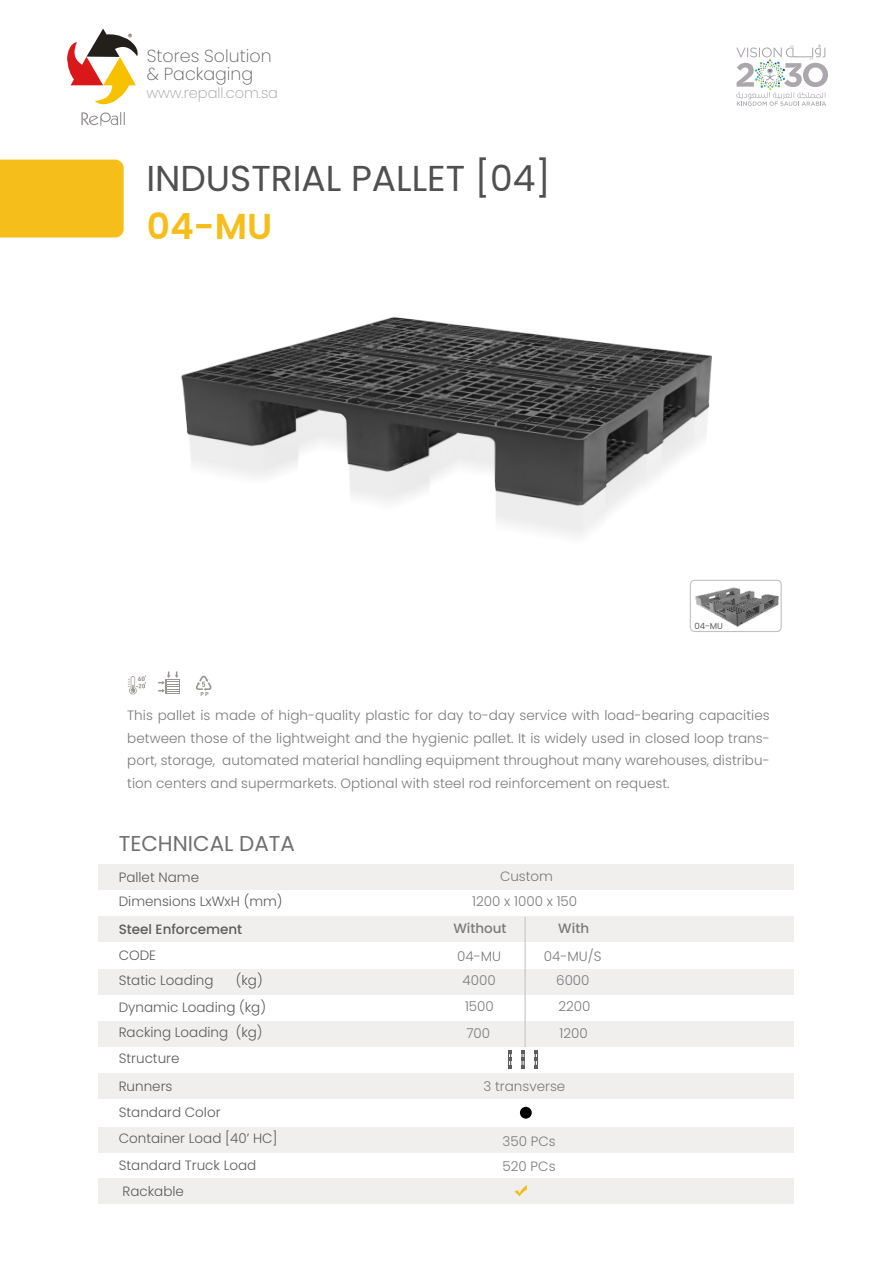
<style>
.page{position:relative;width:893px;height:1263px;background:#fff}
.page>*{position:absolute;margin:0;border:0;box-sizing:border-box;transform-origin:0 0}
.t1{font:36px "Poppins";color:#505050}
.t2{font:600 36px "Poppins";color:#f5be1b}
.t3{font:21.45px "Poppins";color:#707070}
.t4{font:200 17.4px/17.4px "Poppins";color:#5e5f5f}
.t5{font:200 14.55px "Poppins";color:#9f9f9f}
.t6{font:300 13.5px/22.5px "Poppins";color:#7c7b7c}
.t7{font:300 13.5px/24.2px "Poppins";color:#5c5c5c}
.t8{font:500 13.5px "Poppins";color:#5c5c5c}
.t9{font:500 13.5px "Poppins";color:#7c7b7c}
.t10{font:8.55px "Poppins";color:#5c5c5c}
.t11{font:700 6.6px "DIN Next LT Arabic";color:#999693}
.t12{font:700 6px "DIN Next LT Arabic";color:#999693}
</style>
<div class="page">
<div style="left:0;top:160px;width:124px;height:77px;background:#f5be1b"></div>
<div style="left:99px;top:1127px;width:695px;height:25px;background:#f0efee"></div>
<div style="left:99px;top:1178px;width:695px;height:26px;background:#f0efee"></div>
<div style="left:99px;top:864px;width:695px;height:26px;background:#f0efee"></div>
<div style="left:99px;top:916px;width:695px;height:26px;background:#f0efee"></div>
<div style="left:99px;top:969px;width:695px;height:26px;background:#f0efee"></div>
<div style="left:99px;top:1021px;width:695px;height:26px;background:#f0efee"></div>
<div style="left:99px;top:1073px;width:695px;height:26px;background:#f0efee"></div>
<svg style="left:67px;top:29px;width:71px;height:97px"></svg>
<svg style="left:736px;top:44px;width:92px;height:62px"></svg>
<hr style="left:525px;top:917px;width:1px;height:130px;background:#bfbdbd">
<div style="left:520px;top:1107px;width:12px;height:12px;background:#000;border-radius:50%"></div>
<svg style="left:514px;top:1185px;width:13px;height:11px"></svg>
<svg style="left:521px;top:1050px;width:4px;height:19px"></svg>
<svg style="left:508px;top:1050px;width:3px;height:19px"></svg>
<div style="left:521px;top:1053px;width:4px;height:13px;border:1px solid #5c5d5d"></div>
<svg style="left:534px;top:1050px;width:4px;height:19px"></svg>
<img style="left:695px;top:587px;width:83px;height:40px">
<div style="left:690px;top:580px;width:92px;height:52px;border:1px solid #c1c1c1;border-radius:4px"></div>
<svg style="left:196px;top:675px;width:16px;height:16px"></svg>
<svg style="left:128px;top:675px;width:18px;height:20px"></svg>
<div style="left:166px;top:679px;width:14px;height:15px;background:#999693"></div>
<svg style="left:158px;top:671px;width:21px;height:22px"></svg>
<img style="left:181px;top:317px;width:553px;height:267px">
<p class="t4" style="left:147px;top:48px;width:126px">Stores Solution &amp; Packaging</p>
<p class="t5" style="left:146px;top:84px;width:133px">www.repall.com.sa</p>
<h1 class="t1" style="left:146px;top:158px;width:406px">INDUSTRIAL PALLET [04]</h1>
<h1 class="t2" style="left:147px;top:206px;width:127px">04-MU</h1>
<p class="t11" style="left:138px;top:675px;width:9px">60</p>
<p class="t12" style="left:201px;top:690px;width:10px">PP</p>
<p class="t10" style="left:694px;top:621px;width:30px">04-MU</p>
<p class="t6" style="left:127px;top:704px;width:644px;text-align:justify">This pallet is made of high-quality plastic for day to-day service with load-bearing capacities between those of the lightweight and the hygienic pallet. It is widely used in closed loop trans&shy;port, storage, automated material handling equipment throughout many warehouses, distribu&shy;tion centers and supermarkets. Optional with steel rod reinforcement on request.</p>
<h2 class="t3" style="left:119px;top:831px;width:178px">TECHNICAL DATA</h2>
<p class="t7" style="left:119px;top:865px;width:165px">Pallet Name<br>Dimensions LxWxH (mm)</p>
<p class="t8" style="left:119px;top:921px;width:125px">Steel Enforcement</p>
<p class="t7" style="left:119px;top:943px;width:39px">CODE</p>
<p class="t7" style="left:119px;top:967px;width:149px;line-height:26.4px;text-align:right">(kg)<br>Dynamic Loading (kg)</p>
<p class="t7" style="left:119px;top:1020px;width:145px">Racking Loading (kg)</p>
<p class="t7" style="left:119px;top:969px;width:96px">Static Loading</p>
<p class="t7" style="left:119px;top:1047px;width:62px">Structure</p>
<p class="t7" style="left:119px;top:1074px;width:55px">Runners</p>
<p class="t7" style="left:119px;top:1100px;width:103px">Standard Color</p>
<p class="t7" style="left:119px;top:1126px;width:160px">Container Load [40’ HC]</p>
<p class="t7" style="left:119px;top:1153px;width:139px">Standard Truck Load</p>
<p class="t7" style="left:122px;top:1180px;width:63px">Rackable</p>
<p class="t6" style="left:500px;top:865px;width:55px">Custom</p>
<p class="t6" style="left:472px;top:890px;width:106px">1200 x 1000 x 150</p>
<p class="t9" style="left:453px;top:921px;width:55px">Without</p>
<p class="t9" style="left:558px;top:921px;width:32px">With</p>
<p class="t6" style="left:457px;top:944px;width:45px">04-MU</p>
<p class="t6" style="left:544px;top:944px;width:59px">04-MU/S</p>
<p class="t6" style="left:463px;top:967px;width:35px;line-height:26.4px">4000<br>1500<br>700</p>
<p class="t6" style="left:556px;top:968px;width:36px;line-height:26px">6000<br>2200</p>
<p class="t6" style="left:559px;top:1022px;width:30px">1200</p>
<p class="t6" style="left:483px;top:1075px;width:83px">3 transverse</p>
<p class="t6" style="left:503px;top:1130px;width:55px">350 PCs</p>
<p class="t6" style="left:503px;top:1155px;width:54px">520 PCs</p>
</div>
